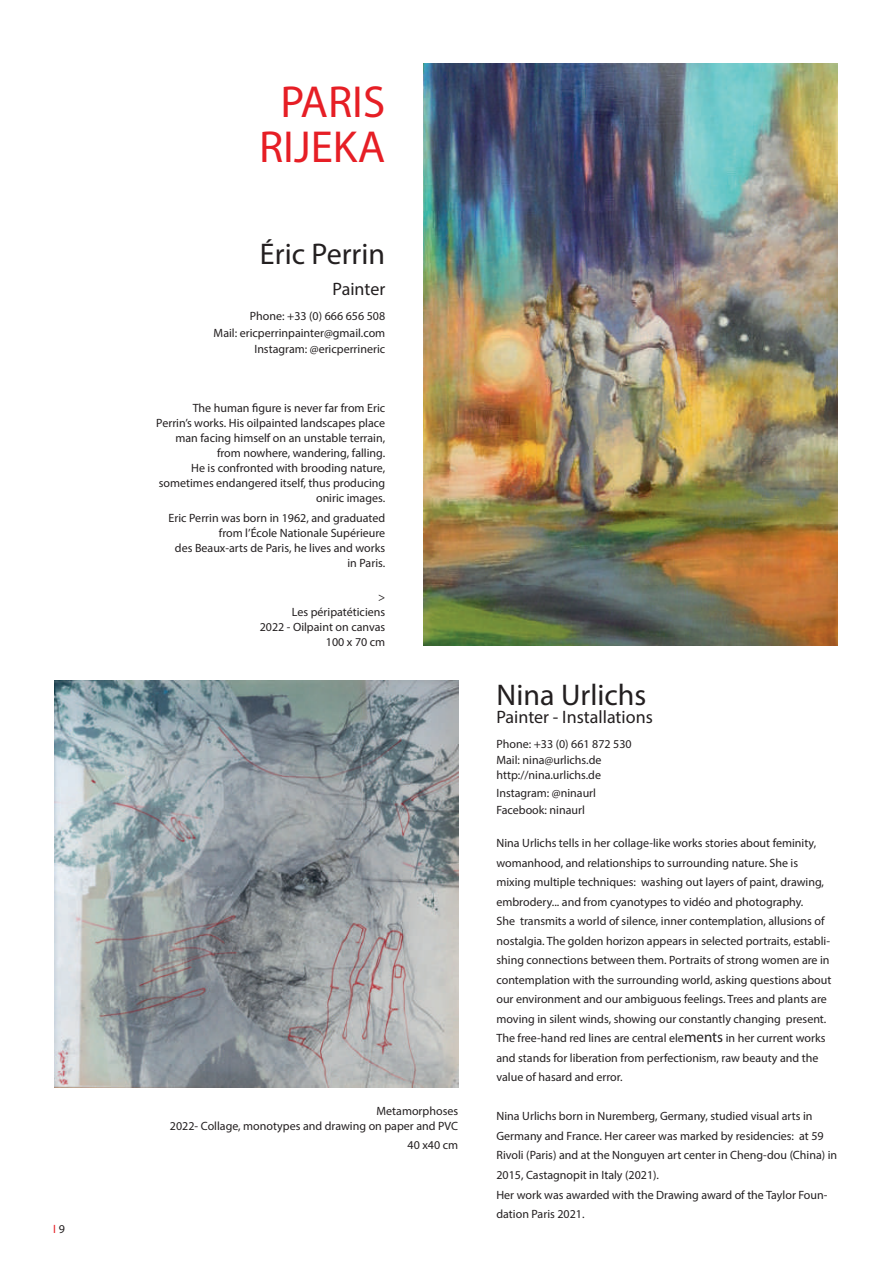
<style>
.page{position:relative;width:893px;height:1263px;background:#fff}
.page>*{position:absolute;margin:0;border:0;box-sizing:border-box;transform-origin:0 0}
.t1{font:45px/45px "Myriad Pro";color:#e61e25;text-align:center}
.t2{font:30px "Myriad Pro";color:#231f20}
.t3{font:18px "Myriad Pro";color:#231f20}
.t4{font:12px/15px "Myriad Pro";color:#231f20}
.t5{font:12px "Myriad Pro";color:#e61e25}
.s1{color:#231f20}
.s2{font-size:15px}
</style>
<div class="page">
<img style="left:424px;top:64px;width:414px;height:582px">
<img style="left:55px;top:681px;width:403px;height:407px">
<p class="t5" style="left:53px;top:1222px;width:13px">I <span class="s1">9</span></p>
<h1 class="t1" style="left:259px;top:78px;width:128px">PARIS<br>RIJEKA</h1>
<h2 class="t2" style="left:260px;top:236px;width:127px">Éric Perrin</h2>
<h3 class="t3" style="left:333px;top:278px;width:54px">Painter</h3>
<p class="t4" style="left:214px;top:308px;width:173px;line-height:16.5px;text-align:right">Phone: +33 (0) 666 656 508<br>Mail: ericperrinpainter@gmail.com<br>Instagram: @ericperrineric</p>
<p class="t4" style="left:156px;top:401px;width:230px;text-align:right">The human figure is never far from Eric Perrin’s works. His oilpainted landscapes place man facing himself on an unstable terrain, from nowhere, wandering, falling.<br>He is confronted with brooding nature, sometimes endangered itself, thus producing oniric images.</p>
<p class="t4" style="left:169px;top:510px;width:218px;text-align:right">Eric Perrin was born in 1962, and graduated from l’École Nationale Supérieure<br>des Beaux-arts de Paris, he lives and works in Paris.</p>
<p class="t4" style="left:260px;top:589px;width:127px;text-align:right">&gt;<br>Les péripatéticiens<br>2022 - Oilpaint on canvas<br>100 x 70 cm</p>
<p class="t4" style="left:170px;top:1103px;width:290px;text-align:right">Metamorphoses<br>2022- Collage, monotypes and drawing on paper and PVC</p>
<p class="t4" style="left:407px;top:1137px;width:52px">40 x40 cm</p>
<h2 class="t2" style="left:496px;top:676px;width:151px">Nina Urlichs</h2>
<h3 class="t3" style="left:496px;top:705px;width:158px">Painter - Installations</h3>
<p class="t4" style="left:496px;top:735px;width:137px;line-height:16.5px">Phone: +33 (0) 661 872 530<br>Mail: nina@urlichs.de www.nina.urlichs.de<br>Instagram: @ninaurl<br>Facebook: ninaurl</p>
<p class="t4" style="left:496px;top:836px;width:280px;text-indent:75px">s in her col age-like works stories about feminity, womanhood, and relationships to surrounding</p>
<p class="t4" style="left:496px;top:896px;width:282px">cyanotypes to vidéo and photography.<br>Nina transmitts a world of silence, inner contemplations,</p>
<p class="t4" style="left:496px;top:956px;width:263px">Portraits of strong women are in contemplation with the surroundi g world, asking questions about our environment, our sentiments and ambiguities.</p>
<p class="t4" style="left:496px;top:1016px;width:280px">constantly changing present. The fast, freeliy red lines are central elements in her urrent works and stands fo liberation from perfectionism, raw beauty and the value</p>
<p class="t4" style="left:496px;top:768px;width:106px">http://nina.urlichs.de</p>
<p class="t4" style="left:496px;top:833px;width:336px;line-height:19.5px">Nina Urlichs tells in her collage-like works stories about feminity, womanhood, and relationships to surrounding nature. She is mixing multiple techniques: washing out layers of paint, drawing, embrodery... and from cyanotypes to vidéo and photography.<br>She transmits a world of silence, inner contemplation, allusions of nostalgia. The golden horizon appears in selected portraits, establi&shy;shing connections between them. Portraits of strong women are in contemplation with the surrounding world, asking questions about our environment and our ambiguous feelings. Trees and plants are moving in silent winds, showing our constantly changing present.<br>The free-hand red lines are central ele<span class="s2">ments</span> in her current works and stands for liberation from perfectionism, raw beauty and the value of hasard and error.</p>
<p class="t4" style="left:496px;top:1106px;width:342px;line-height:19.5px">Nina Urlichs born in Nuremberg, Germany, studied visual arts in Germany and France. Her career was marked by residencies: at 59<br>Rivoli (Paris) and at the Nonguyen art center in Cheng-dou (China) in 2015, Castagnopit in Italy (2021).<br>Her work was awarded with the Drawing award of the Taylor Foun&shy;dation Paris 2021.</p>
<p class="t4" style="left:496px;top:1104px;width:272px">arts in Germany and France. Her career was marked by</p>
<p class="t4" style="left:496px;top:1134px;width:268px">center in Cheng-dou (China) in 2015, and recently the artresidency Castagnopit i Italy (2021).</p>
<p class="t4" style="left:496px;top:1192px;width:212px">award of the Taylor Foundation Paris 2021.</p>
</div>
